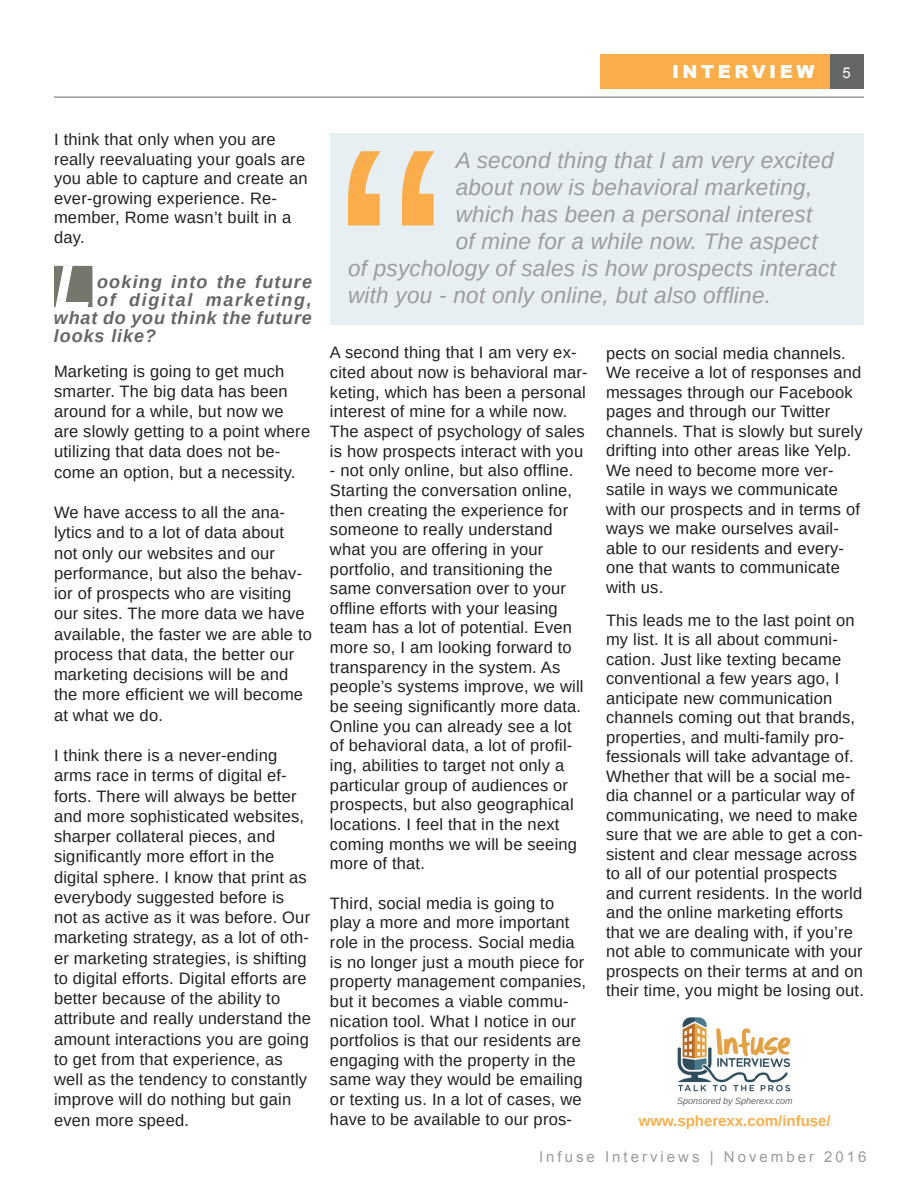
<style>
.page{position:relative;width:918px;height:1188px;background:#fff}
.page>*{position:absolute;margin:0;border:0;box-sizing:border-box;transform-origin:0 0}
.t1{font:italic 700 63px "Arimo";color:#fff}
.t2{font:italic 22.5px "Arimo";letter-spacing:.01em;color:#9a9c9e}
.t3{font:italic 700 18px "Arimo";letter-spacing:.065em;color:#656666}
.t4{font:italic 700 18px "Arimo";letter-spacing:.045em;color:#656666}
.t5{font:italic 700 18px "Arimo";letter-spacing:.095em;color:#656666}
.t6{font:900 18px "Arial";letter-spacing:.2em;color:#fff}
.t7{font:16.5px/19.5px "Arimo";letter-spacing:.01em;color:#231f20}
.t8{font:15px "Arial";letter-spacing:.2em;color:#9a9c9e}
.t9{font:700 15px "Arimo";color:#faae4b}
.t10{font:15px "Arial";color:#fff}
.t11{font:italic 9px "Arimo";color:#656666}
</style>
<div class="page">
<div style="left:54px;top:266px;width:38px;height:41px;background:#73776c"></div>
<div style="left:830px;top:54px;width:34px;height:34px;background:#656666"></div>
<div style="left:600px;top:54px;width:230px;height:34px;background:#faae4b"></div>
<hr style="left:54px;top:97px;width:810px;height:1px;background:#73776c">
<img style="left:677px;top:1017px;width:114px;height:75px">
<div style="left:330px;top:133px;width:534px;height:192px;background:#e8eff2"></div>
<svg style="left:348px;top:151px;width:87px;height:75px"></svg>
<p class="t6" style="left:672px;top:58px;width:144px">INTERVIEW</p>
<p class="t10" style="left:843px;top:63px;width:10px">5</p>
<p class="t7" style="left:54px;top:130px;width:255px">I think that only when you are really reevaluating your goals are you able to capture and create an ever-growing experience. Re&shy;member, Rome wasn’t built in a day.</p>
<h1 class="t1" style="left:54px;top:244px;width:40px">L</h1>
<p class="t3" style="left:97px;top:269px;width:216px">ooking into the future</p>
<p class="t5" style="left:97px;top:287px;width:216px">of digital marketing,</p>
<p class="t4" style="left:54px;top:305px;width:259px">what do you think the future</p>
<p class="t3" style="left:54px;top:323px;width:104px">looks like?</p>
<p class="t7" style="left:54px;top:361px;width:258px;line-height:20.2px">Marketing is going to get much smarter. The big data has been around for a while, but now we are slowly getting to a point where utilizing that data does not be&shy;come an option, but a necessity.</p>
<p class="t7" style="left:54px;top:503px;width:259px;line-height:20.2px">We have access to all the ana&shy;lytics and to a lot of data about<br>not only our websites and our performance, but also the behav&shy;ior of prospects who are visiting our sites. The more data we have available, the faster we are able to process that data, the better our marketing decisions will be and the more efficient we will become at what we do.</p>
<p class="t7" style="left:54px;top:745px;width:259px;line-height:20.2px">I think there is a never-ending arms race in terms of digital ef&shy;forts. There will always be better and more sophisticated websites, sharper collateral pieces, and significantly more effort in the digital sphere. I know that print as everybody suggested before is not as active as it was before. Our marketing strategy, as a lot of oth&shy;er marketing strategies, is shifting to digital efforts. Digital efforts are better because of the ability to attribute and really understand the amount interactions you are going to get from that experience, as well as the tendency to constantly improve will do nothing but gain even more speed.</p>
<h2 class="t2" style="left:456px;top:145px;width:379px">A second thing that I am very excited</h2>
<h2 class="t2" style="left:456px;top:172px;width:358px">about now is behavioral marketing,</h2>
<h2 class="t2" style="left:456px;top:199px;width:358px">which has been a personal interest</h2>
<h2 class="t2" style="left:456px;top:226px;width:363px">of mine for a while now. The aspect</h2>
<h2 class="t2" style="left:348px;top:253px;width:489px">of psychology of sales is how prospects interact</h2>
<h2 class="t2" style="left:348px;top:280px;width:425px">with you - not only online, but also offline.</h2>
<p class="t7" style="left:330px;top:343px;width:259px">A second thing that I am very ex&shy;cited about now is behavioral mar&shy;keting, which has been a personal interest of mine for a while now.<br>The aspect of psychology of sales is how prospects interact with you</p>
<p class="t7" style="left:330px;top:461px;width:255px">- not only online, but also offline.<br>Starting the conversation online, then creating the experience for someone to really understand what you are offering in your portfolio, and transitioning the same conversation over to your offline efforts with your leasing team has a lot of potential. Even more so, I am looking forward to transparency in the system. As people’s systems improve, we will be seeing significantly more data.<br>Online you can already see a lot of behavioral data, a lot of profil&shy;ing, abilities to target not only a particular group of audiences or prospects, but also geographical locations. I feel that in the next coming months we will be seeing more of that.</p>
<p class="t7" style="left:330px;top:893px;width:258px">Third, social media is going to play a more and more important role in the process. Social media is no longer just a mouth piece for property management companies, but it becomes a viable commu&shy;nication tool. What I notice in our portfolios is that our residents are engaging with the property in the same way they would be emailing or texting us. In a lot of cases, we have to be available to our pros-</p>
<p class="t7" style="left:606px;top:343px;width:258px">pects on social media channels.<br>We receive a lot of responses and messages through our Facebook pages and through our Twitter channels. That is slowly but surely drifting into other areas like Yelp.<br>We need to become more ver&shy;satile in ways we communicate with our prospects and in terms of ways we make ourselves avail&shy;able to our residents and every&shy;one that wants to communicate with us.</p>
<p class="t7" style="left:606px;top:610px;width:260px">This leads me to the last point on my list. It is all about communi&shy;cation. Just like texting became conventional a few years ago, I anticipate new communication channels coming out that brands, properties, and multi-family pro&shy;fessionals will take advantage of.<br>Whether that will be a social me&shy;dia channel or a particular way of communicating, we need to make sure that we are able to get a con&shy;sistent and clear message across to all of our potential prospects and current residents. In the world and the online marketing efforts that we are dealing with, if you’re not able to communicate with your prospects on their terms at and on their time, you might be losing out.</p>
<p class="t11" style="left:677px;top:1095px;width:117px">Sponsored by Spherexx.com</p>
<p class="t9" style="left:639px;top:1111px;width:194px">www.spherexx.com/infuse/</p>
<p class="t8" style="left:539px;top:1147px;width:329px">Infuse Interviews | November 2016</p>
</div>
